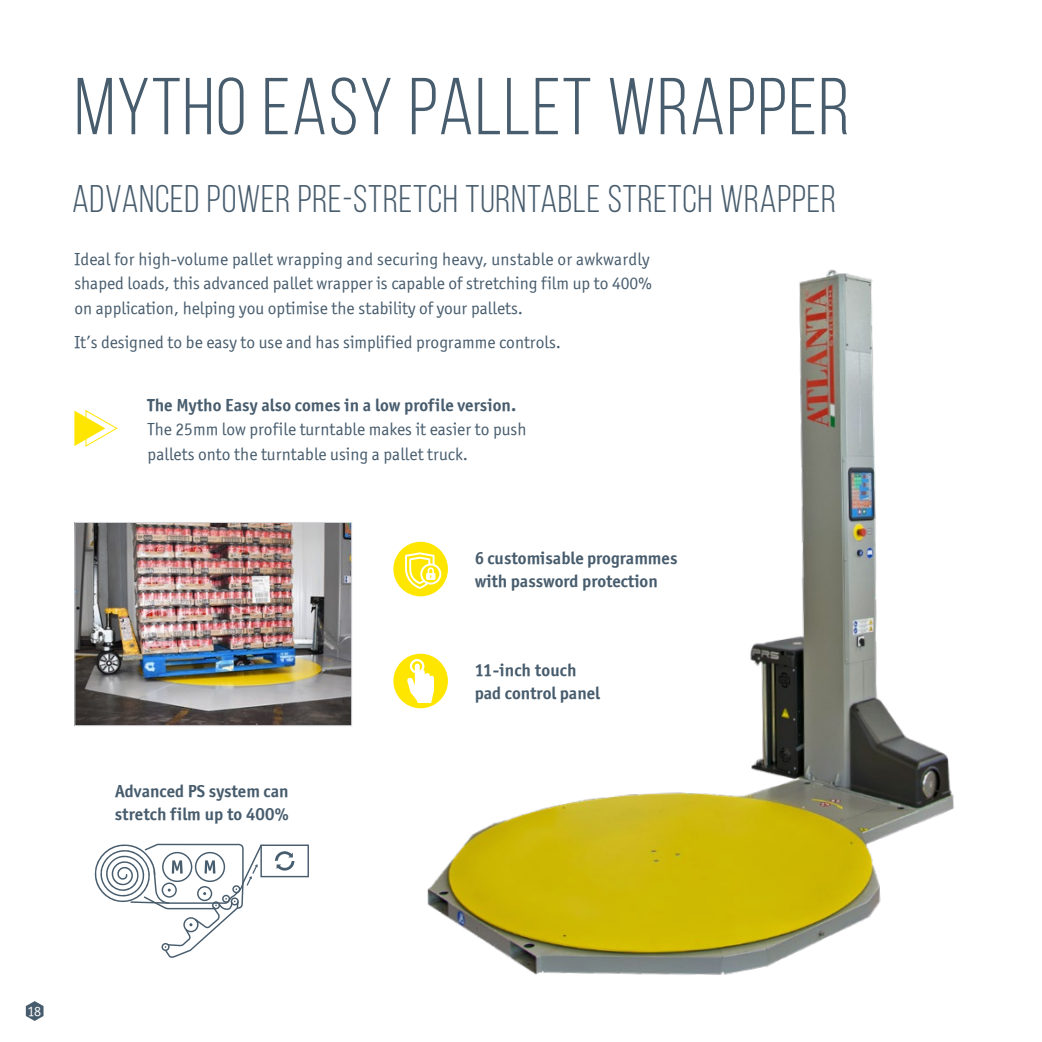
<style>
.page{position:relative;width:1042px;height:1042px;background:#fff}
.page>*{position:absolute;margin:0;border:0;box-sizing:border-box;transform-origin:0 0}
.t1{font:80.5px "Bebas Neue";letter-spacing:.02em;color:#475c6d}
.t2{font:38.5px "Bebas Neue";letter-spacing:.02em;color:#475c6d}
.t3{font:17.5px/24.5px "Officina Sans ITCTT Book";color:#475c6d;text-align:justify}
.t4{font:17.5px/22.8px "Officina Sans ITCTT Bold";color:#475c6d}
.t5{font:14px "Officina Sans ITCTT Book";color:#fff}
</style>
<div class="page">
<svg style="left:26px;top:1001px;width:18px;height:20px"></svg>
<img style="left:417px;top:269px;width:537px;height:706px">
<svg style="left:94px;top:843px;width:215px;height:115px"></svg>
<svg style="left:393px;top:653px;width:55px;height:55px"></svg>
<svg style="left:393px;top:542px;width:55px;height:54px"></svg>
<img style="left:77px;top:524px;width:273px;height:200px">
<div style="left:75px;top:522px;width:277px;height:204px;border:1px solid #d4d5da"></div>
<svg style="left:74px;top:410px;width:44px;height:37px"></svg>
<h1 class="t1" style="left:74px;top:63px;width:777px">MYTHO EASY PALLET WRAPPER</h1>
<h2 class="t2" style="left:72px;top:178px;width:765px">ADVANCED POWER PRE-STRETCH TURNTABLE STRETCH WRAPPER</h2>
<p class="t3" style="left:74px;top:246px;width:579px">Ideal for high-volume pallet wrapping and securing heavy, unstable or awkwardly shaped loads, this advanced pallet wrapper is capable of stretching film up to 400% on application, helping you optimise the stability of your pallets.</p>
<p class="t3" style="left:74px;top:330px;width:488px">It’s designed to be easy to use and has simplified programme controls.</p>
<p class="t4" style="left:148px;top:393px;width:370px">The Mytho Easy also comes in a low profile version.</p>
<p class="t3" style="left:148px;top:417px;width:380px">The 25mm low profile turntable makes it easier to push pallets onto the turntable using a pallet truck.</p>
<p class="t4" style="left:475px;top:547px;width:204px">6 customisable programmes with password protection</p>
<p class="t4" style="left:115px;top:780px;width:176px">Advanced PS system can stretch film up to 400%</p>
<p class="t4" style="left:475px;top:659px;width:127px">11-inch touch pad control panel</p>
<p class="t5" style="left:28px;top:1003px;width:24px">1818</p>
</div>
